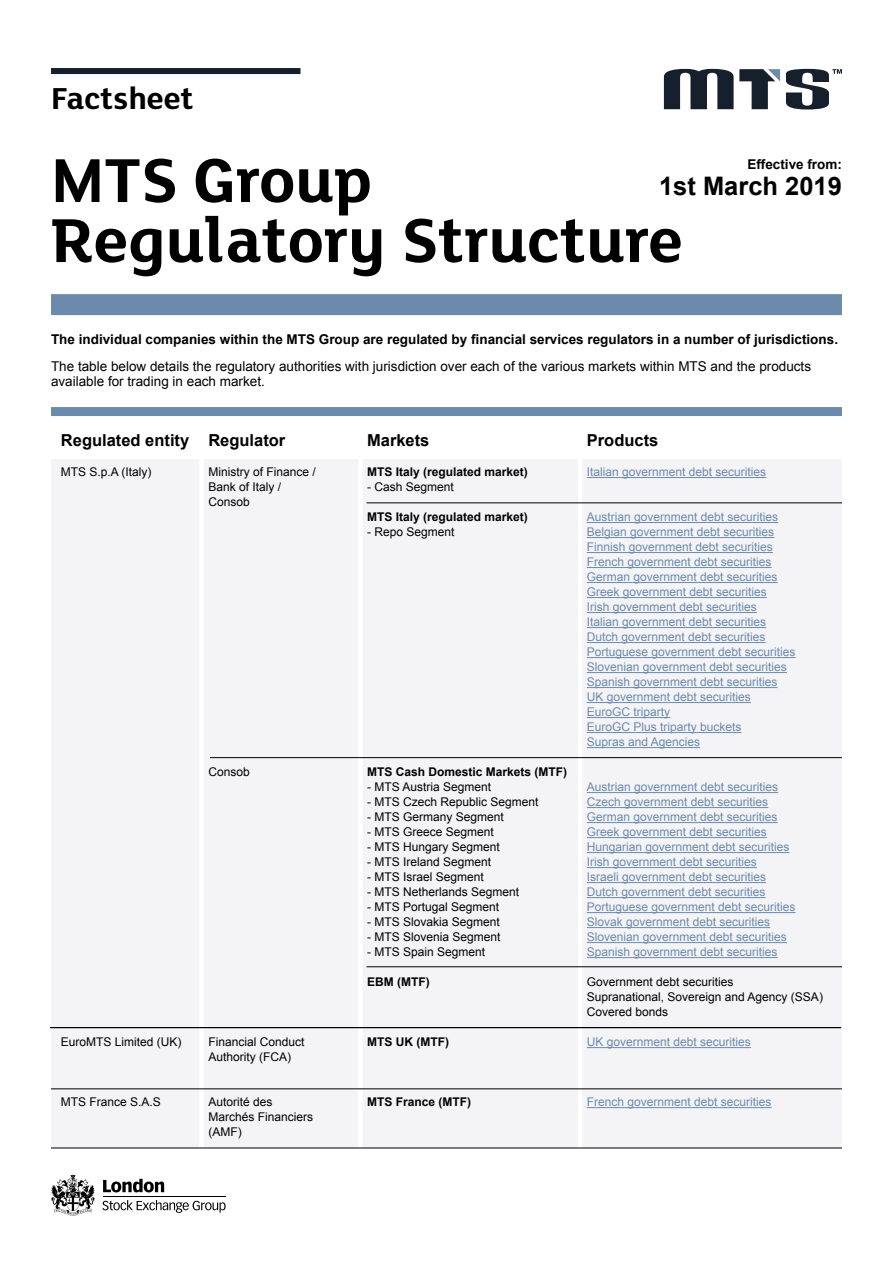
<style>
.page{position:relative;width:893px;height:1263px;background:#fff}
.page>*{position:absolute;margin:0;border:0;box-sizing:border-box;transform-origin:0 0}
.t1{font:700 67.5px/60px "FS Lola";color:#000}
.t2{font:700 33px "FS Lola";color:#000}
.t3{font:700 25.5px "Arial";color:#000}
.t4{font:700 16.5px "Arial";color:#000}
.t5{font:13.5px/15px "Arial";color:#000}
.t6{font:700 13.5px "Arial";color:#000}
.t7{font:12px/15px "Arial";color:#6b8aac}
.t8{font:12px/15px "Arial";color:#000}
.t9{font:700 12px "Arial";color:#000}
</style>
<div class="page">
<div style="left:51px;top:459px;width:791px;height:689px;background:#f4f4f7"></div>
<div style="left:199px;top:418px;width:5px;height:730px;background:#fff"></div>
<hr style="left:578px;top:418px;width:4px;height:730px;background:#fff">
<div style="left:358px;top:418px;width:5px;height:730px;background:#fff"></div>
<div style="left:51px;top:294px;width:791px;height:21px;background:#6b8aac"></div>
<div style="left:51px;top:407px;width:791px;height:9px;background:#6b8aac"></div>
<hr style="left:587px;top:477px;width:179px;height:1px;background:#6b8aac">
<hr style="left:587px;top:522px;width:191px;height:1px;background:#6b8aac">
<hr style="left:587px;top:537px;width:187px;height:1px;background:#6b8aac">
<hr style="left:587px;top:552px;width:186px;height:1px;background:#6b8aac">
<hr style="left:587px;top:567px;width:185px;height:1px;background:#6b8aac">
<hr style="left:587px;top:582px;width:191px;height:1px;background:#6b8aac">
<hr style="left:587px;top:597px;width:180px;height:1px;background:#6b8aac">
<hr style="left:587px;top:612px;width:170px;height:1px;background:#6b8aac">
<hr style="left:587px;top:627px;width:179px;height:1px;background:#6b8aac">
<hr style="left:587px;top:642px;width:179px;height:1px;background:#6b8aac">
<hr style="left:587px;top:657px;width:209px;height:1px;background:#6b8aac">
<hr style="left:587px;top:672px;width:200px;height:1px;background:#6b8aac">
<hr style="left:587px;top:687px;width:191px;height:1px;background:#6b8aac">
<hr style="left:587px;top:702px;width:164px;height:1px;background:#6b8aac">
<hr style="left:587px;top:717px;width:83px;height:1px;background:#6b8aac">
<hr style="left:587px;top:732px;width:154px;height:1px;background:#6b8aac">
<hr style="left:587px;top:747px;width:113px;height:1px;background:#6b8aac">
<hr style="left:587px;top:792px;width:191px;height:1px;background:#6b8aac">
<hr style="left:587px;top:807px;width:181px;height:1px;background:#6b8aac">
<hr style="left:587px;top:822px;width:191px;height:1px;background:#6b8aac">
<hr style="left:587px;top:837px;width:180px;height:1px;background:#6b8aac">
<hr style="left:587px;top:852px;width:203px;height:1px;background:#6b8aac">
<hr style="left:587px;top:867px;width:170px;height:1px;background:#6b8aac">
<hr style="left:587px;top:882px;width:179px;height:1px;background:#6b8aac">
<hr style="left:587px;top:897px;width:179px;height:1px;background:#6b8aac">
<hr style="left:587px;top:912px;width:209px;height:1px;background:#6b8aac">
<hr style="left:587px;top:927px;width:183px;height:1px;background:#6b8aac">
<hr style="left:587px;top:942px;width:200px;height:1px;background:#6b8aac">
<hr style="left:587px;top:957px;width:191px;height:1px;background:#6b8aac">
<hr style="left:587px;top:1047px;width:164px;height:1px;background:#6b8aac">
<hr style="left:587px;top:1107px;width:185px;height:1px;background:#6b8aac">
<hr style="left:51px;top:1148px;width:791px;height:1px;background:#000">
<svg style="left:786px;top:69px;width:56px;height:41px"></svg>
<svg style="left:664px;top:69px;width:116px;height:40px"></svg>
<svg style="left:102px;top:1200px;width:124px;height:13px"></svg>
<svg style="left:103px;top:1179px;width:61px;height:13px"></svg>
<hr style="left:103px;top:1197px;width:123px;height:1px;background:#000">
<svg style="left:51px;top:1175px;width:44px;height:40px"></svg>
<div style="left:51px;top:68px;width:249px;height:6px;background:#16202c"></div>
<hr style="left:367px;top:503px;width:475px;height:1px;background:#000">
<hr style="left:210px;top:757px;width:632px;height:1px;background:#000">
<hr style="left:367px;top:966px;width:475px;height:1px;background:#000">
<hr style="left:51px;top:1088px;width:791px;height:1px;background:#000">
<hr style="left:50px;top:1027px;width:791px;height:1px;background:#000">
<h2 class="t2" style="left:51px;top:75px;width:144px">Factsheet</h2>
<h1 class="t1" style="left:51px;top:147px;width:634px">MTS Group<br>Regulatory Structure</h1>
<p class="t6" style="left:747px;top:156px;width:96px">Effective from:</p>
<h3 class="t3" style="left:659px;top:169px;width:184px">1st March 2019</h3>
<p class="t6" style="left:51px;top:331px;width:788px">The individual companies within the MTS Group are regulated by financial services regulators in a number of jurisdictions.</p>
<p class="t5" style="left:51px;top:359px;width:762px">The table below details the regulatory authorities with jurisdiction over each of the various markets within MTS and the products available for trading in each market.</p>
<h3 class="t4" style="left:61px;top:430px;width:130px">Regulated entity</h3>
<p class="t8" style="left:61px;top:465px;width:92px">MTS S.p.A (Italy)</p>
<h3 class="t4" style="left:208px;top:430px;width:79px">Regulator</h3>
<p class="t8" style="left:208px;top:465px;width:109px">Ministry of Finance /<br>Bank of Italy /<br>Consob</p>
<p class="t8" style="left:208px;top:765px;width:43px">Consob</p>
<p class="t8" style="left:61px;top:1035px;width:122px">EuroMTS Limited (UK)</p>
<p class="t8" style="left:61px;top:1095px;width:102px">MTS France S.A.S</p>
<p class="t8" style="left:208px;top:1035px;width:98px">Financial Conduct<br>Authority (FCA)</p>
<p class="t8" style="left:208px;top:1095px;width:106px">Autorité des<br>Marchés Financiers (AMF)</p>
<h3 class="t4" style="left:367px;top:430px;width:64px">Markets</h3>
<p class="t9" style="left:367px;top:464px;width:162px">MTS Italy (regulated market)</p>
<p class="t8" style="left:367px;top:480px;width:88px">- Cash Segment</p>
<p class="t9" style="left:367px;top:509px;width:162px">MTS Italy (regulated market)</p>
<p class="t8" style="left:367px;top:525px;width:89px">- Repo Segment</p>
<p class="t9" style="left:367px;top:764px;width:202px">MTS Cash Domestic Markets (MTF)</p>
<p class="t8" style="left:367px;top:780px;width:126px">- MTS Austria Segment</p>
<p class="t8" style="left:367px;top:795px;width:173px">- MTS Czech Republic Segment</p>
<p class="t8" style="left:367px;top:810px;width:138px">- MTS Germany Segment</p>
<p class="t8" style="left:367px;top:825px;width:128px">- MTS Greece Segment</p>
<p class="t8" style="left:367px;top:840px;width:134px">- MTS Hungary Segment</p>
<p class="t8" style="left:367px;top:855px;width:126px">- MTS Ireland Segment</p>
<p class="t8" style="left:367px;top:870px;width:118px">- MTS Israel Segment</p>
<p class="t8" style="left:367px;top:885px;width:154px">- MTS Netherlands Segment</p>
<p class="t8" style="left:367px;top:900px;width:134px">- MTS Portugal Segment</p>
<p class="t8" style="left:367px;top:915px;width:134px">- MTS Slovakia Segment</p>
<p class="t8" style="left:367px;top:930px;width:135px">- MTS Slovenia Segment</p>
<p class="t8" style="left:367px;top:945px;width:120px">- MTS Spain Segment</p>
<p class="t9" style="left:367px;top:974px;width:64px">EBM (MTF)</p>
<p class="t9" style="left:367px;top:1034px;width:83px">MTS UK (MTF)</p>
<p class="t9" style="left:367px;top:1094px;width:106px">MTS France (MTF)</p>
<h3 class="t4" style="left:587px;top:430px;width:73px">Products</h3>
<p class="t7" style="left:587px;top:465px;width:181px">Italian government debt securities</p>
<p class="t7" style="left:587px;top:510px;width:210px">Austrian government debt securities Belgian government debt securities Finnish government debt securities French government debt securities German government debt securities Greek government debt securities<br>Irish government debt securities<br>Italian government debt securities Dutch government debt securities Portuguese government debt securities Slovenian government debt securities Spanish government debt securities UK government debt securities EuroGC triparty<br>EuroGC Plus triparty buckets<br>Supras and Agencies</p>
<p class="t7" style="left:587px;top:780px;width:210px">Austrian government debt securities Czech government debt securities German government debt securities Greek government debt securities Hungarian government debt securities Irish government debt securities<br>Israeli government debt securities Dutch government debt securities Portuguese government debt securities Slovak government debt securities Slovenian government debt securities Spanish government debt securities</p>
<p class="t8" style="left:587px;top:975px;width:238px">Government debt securities<br>Supranational, Sovereign and Agency (SSA)<br>Covered bonds</p>
<p class="t7" style="left:587px;top:1035px;width:166px">UK government debt securities</p>
<p class="t7" style="left:587px;top:1095px;width:186px">French government debt securities</p>
</div>
